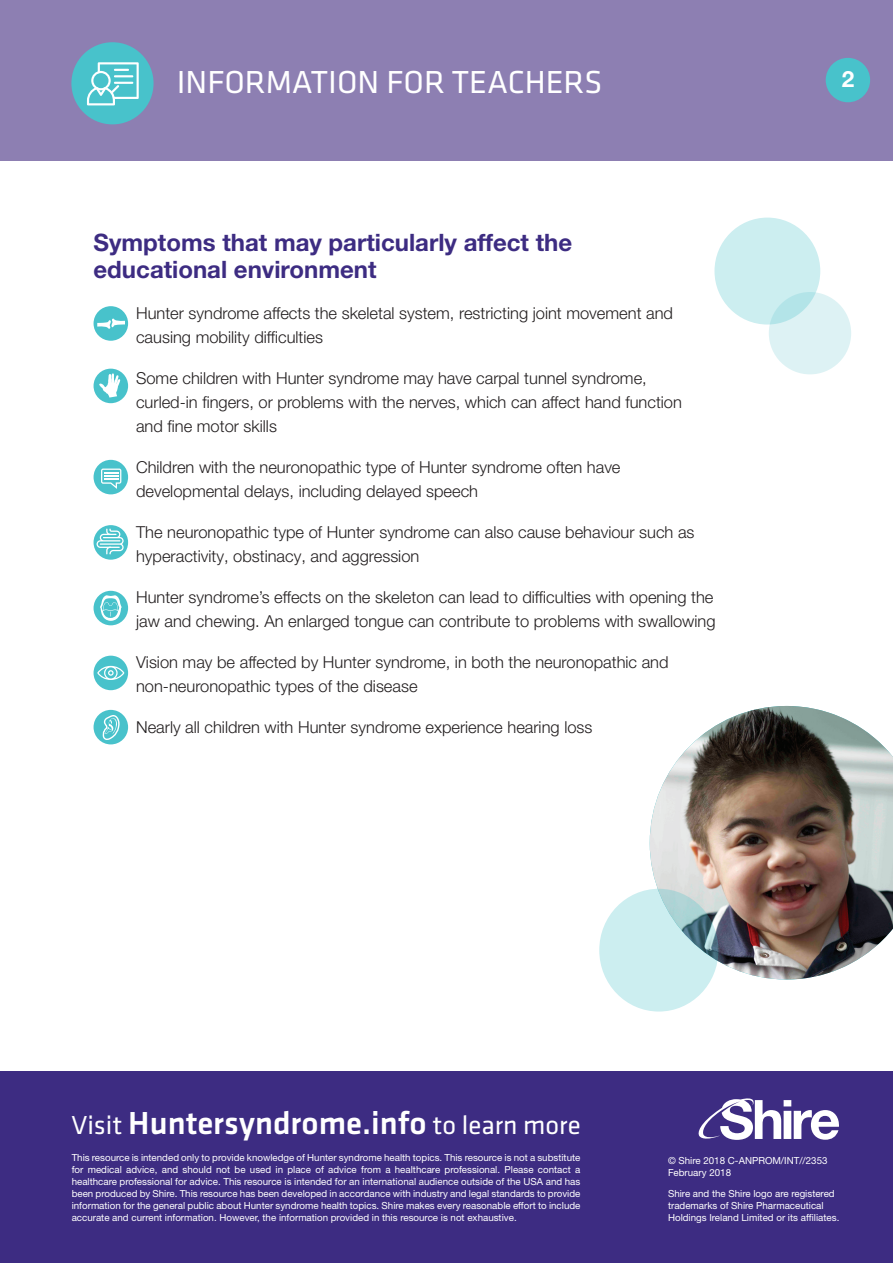
<style>
.page{position:relative;width:893px;height:1263px;background:#fff}
.page>*{position:absolute;margin:0;border:0;box-sizing:border-box;transform-origin:0 0}
.t1{font:500 33px "Klavika";color:#fff}
.t2{font:33px "Klavika";color:#fff}
.heading{font:700 24px/27px "Helvetica Neue LT Pro";color:#3d2c82}
.t3{font:700 22.5px "Helvetica Neue LT Pro";color:#fff}
.Body_Copy{font:300 16.5px/24px "Helvetica Neue LT Pro";color:#231f20}
.t4{font:9.75px/12px "Helvetica Neue LT Pro";color:#fff}
.s1{font-weight:400;font-size:27px}
</style>
<div class="page">
<div style="left:0;top:0;width:893px;height:160px;background:#8d7fb2"></div>
<img style="left:650px;top:706px;width:243px;height:273px">
<div style="left:71px;top:42px;width:83px;height:82px;background:#48c2cb;border-radius:50%"></div>
<div style="left:826px;top:58px;width:44px;height:44px;background:#48c2cb;border-radius:50%"></div>
<div style="left:769px;top:292px;width:82px;height:82px;background:#ddf2f4;border-radius:50%"></div>
<svg style="left:714px;top:218px;width:106px;height:107px;background:#caedef"></svg>
<svg style="left:87px;top:62px;width:52px;height:43px"></svg>
<div style="left:94px;top:460px;width:34px;height:34px;background:#48c2cb;border-radius:50%"></div>
<svg style="left:101px;top:469px;width:20px;height:20px"></svg>
<div style="left:94px;top:306px;width:34px;height:35px;background:#48c2cb;border-radius:50%"></div>
<svg style="left:97px;top:318px;width:28px;height:11px"></svg>
<svg style="left:94px;top:525px;width:34px;height:35px"></svg>
<svg style="left:97px;top:529px;width:27px;height:25px"></svg>
<div style="left:94px;top:710px;width:34px;height:34px;background:#48c2cb;border-radius:50%"></div>
<svg style="left:103px;top:715px;width:17px;height:25px"></svg>
<div style="left:94px;top:656px;width:34px;height:34px;background:#48c2cb;border-radius:50%"></div>
<svg style="left:97px;top:666px;width:27px;height:14px"></svg>
<div style="left:94px;top:369px;width:34px;height:34px;background:#48c2cb;border-radius:50%"></div>
<svg style="left:99px;top:373px;width:21px;height:24px"></svg>
<div style="left:94px;top:591px;width:34px;height:34px;background:#48c2cb;border-radius:50%"></div>
<svg style="left:100px;top:595px;width:22px;height:26px"></svg>
<svg style="left:599px;top:889px;width:119px;height:122px;background:#bfe2e4"></svg>
<div style="left:0;top:1071px;width:893px;height:192px;background:#3d2c82"></div>
<svg style="left:698px;top:1098px;width:141px;height:42px"></svg>
<p class="t2" style="left:177px;top:64px;width:427px">INFORMATION FOR TEACHERS</p>
<p class="t3" style="left:842px;top:65px;width:14px">2</p>
<p class="heading" style="left:94px;top:228px;width:480px">Symptoms that may particularly affect the educational environment</p>
<p class="Body_Copy" style="left:136px;top:301px;width:538px">Hunter syndrome affects the skeletal system, restricting joint movement and causing mobility difficulties</p>
<p class="Body_Copy" style="left:136px;top:366px;width:547px">Some children with Hunter syndrome may have carpal tunnel syndrome, curled-in fingers, or problems with the nerves, which can affect hand function and fine motor skills</p>
<p class="Body_Copy" style="left:136px;top:455px;width:486px">Children with the neuronopathic type of Hunter syndrome often have developmental delays, including delayed speech</p>
<p class="Body_Copy" style="left:136px;top:520px;width:560px">The neuronopathic type of Hunter syndrome can also cause behaviour such as hyperactivity, obstinacy, and aggression</p>
<p class="Body_Copy" style="left:136px;top:585px;width:581px">Hunter syndrome’s effects on the skeleton can lead to difficulties with opening the jaw and chewing. An enlarged tongue can contribute to problems with swallowing</p>
<p class="Body_Copy" style="left:136px;top:650px;width:534px">Vision may be affected by Hunter syndrome, in both the neuronopathic and non-neuronopathic types of the disease</p>
<p class="Body_Copy" style="left:136px;top:715px;width:458px">Nearly all children with Hunter syndrome experience hearing loss</p>
<p class="t1" style="left:71px;top:1105px;width:511px"><span class="s1">Visit</span> Huntersyndrome.info <span class="s1">to learn more</span></p>
<p class="t4" style="left:72px;top:1151px;width:510px;text-align:justify">This resource is intended only to provide knowledge of Hunter syndrome health topics. This resource is not a substitute for medical advice, and should not be used in place of advice from a healthcare professional. Please contact a healthcare professional for advice. This resource is intended for an international audience outside of the USA and has been produced by Shire. This resource has been developed in accordance with industry and legal standards to provide information for the general public about Hunter syndrome health topics. Shire makes every reasonable effort to include accurate and current information. However, the information provided in this resource is not exhaustive.</p>
<p class="t4" style="left:668px;top:1154px;width:161px">© Shire 2018 C-ANPROM/INT//2353<br>February 2018</p>
<p class="t4" style="left:668px;top:1187px;width:173px">Shire and the Shire logo are registered trademarks of Shire Pharmaceutical<br>Holdings Ireland Limited or its affiliates.</p>
</div>
